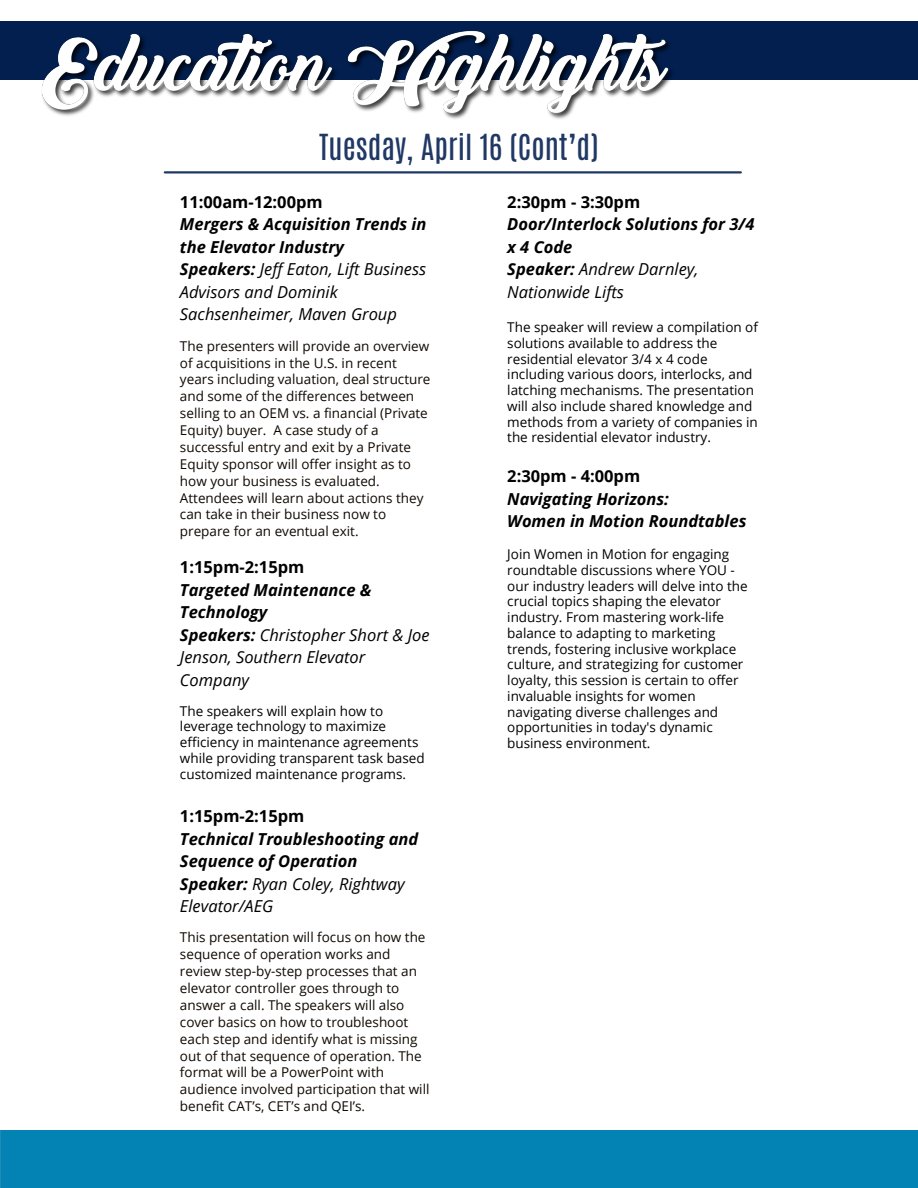
<style>
.page{position:relative;width:918px;height:1188px;background:#fff}
.page>*{position:absolute;margin:0;border:0;box-sizing:border-box;transform-origin:0 0}
.t1{font:30px "Antonio";color:#203864}
.t2{font:italic 16.5px/22.5px "Open Sans";color:#000}
.t3{font:italic 700 16.5px/22.5px "Open Sans";color:#000}
.t4{font:700 16.5px "Open Sans";color:#000}
.t5{font:13.5px/15.8px "Open Sans";color:#000}
.t6{font:13.5px/16.8px "Open Sans";color:#100801}
.s1{font-weight:700}
.s2{font-weight:400}
</style>
<div class="page">
<div style="left:0;top:22px;width:918px;height:58px;background:#021f4f"></div>
<hr style="left:165px;top:171px;width:576px;height:3px;background:#203864">
<img style="left:41px;top:30px;width:632px;height:89px">
<div style="left:0;top:1131px;width:918px;height:57px;background:#0383b4"></div>
<h1 class="t1" style="left:319px;top:125px;width:281px">Tuesday, April 16 (Cont’d)</h1>
<p class="t4" style="left:180px;top:190px;width:144px">11:00am-12:00pm</p>
<p class="t2" style="left:180px;top:213px;width:248px"><span class="s1">Mergers &amp; Acquisition Trends in the Elevator Industry<br>Speakers:</span> Jeff Eaton, Lift Business<br>Advisors and Dominik<br>Sachsenheimer, Maven Group</p>
<p class="t6" style="left:180px;top:337px;width:252px">The presenters will provide an overview of acquisitions in the U.S. in recent years including valuation, deal structure and some of the differences between selling to an OEM vs. a financial (Private Equity) buyer. A case study of a successful entry and exit by a Private Equity sponsor will offer insight as to how your business is evaluated.<br>Attendees will learn about actions they can take in their business now to prepare for an eventual exit.</p>
<p class="t4" style="left:507px;top:190px;width:134px">2:30pm - 3:30pm</p>
<p class="t3" style="left:507px;top:213px;width:249px">Door/Interlock Solutions for 3/4 x 4 Code<br>Speaker: <span class="s2">Andrew Darnley,<br>Nationwide Lifts</span></p>
<p class="t5" style="left:507px;top:319px;width:252px">The speaker will review a compilation of solutions available to address the residential elevator 3/4 x 4 code including various doors, interlocks, and latching mechanisms. The presentation will also include shared knowledge and methods from a variety of companies in the residential elevator industry.</p>
<p class="t4" style="left:507px;top:465px;width:134px">2:30pm - 4:00pm</p>
<p class="t3" style="left:507px;top:487px;width:241px">Navigating Horizons:<br>Women in Motion Roundtables</p>
<p class="t4" style="left:180px;top:556px;width:126px">1:15pm-2:15pm</p>
<p class="t2" style="left:180px;top:578px;width:251px"><span class="s1">Targeted Maintenance &amp;<br>Technology<br>Speakers:</span> Christopher Short &amp; Joe<br>Jenson, Southern Elevator<br>Company</p>
<p class="t5" style="left:180px;top:703px;width:246px">The speakers will explain how to leverage technology to maximize efficiency in maintenance agreements while providing transparent task based customized maintenance programs.</p>
<p class="t4" style="left:180px;top:805px;width:126px">1:15pm-2:15pm</p>
<p class="t3" style="left:180px;top:827px;width:240px">Technical Troubleshooting and<br>Sequence of Operation<br>Speaker: <span class="s2">Ryan Coley, Rightway<br>Elevator/AEG</span></p>
<p class="t6" style="left:180px;top:929px;width:251px">This presentation will focus on how the sequence of operation works and review step-by-step processes that an elevator controller goes through to answer a call. The speakers will also cover basics on how to troubleshoot each step and identify what is missing out of that sequence of operation. The format will be a PowerPoint with audience involved participation that will benefit CAT’s, CET’s and QEI’s.</p>
<p class="t5" style="left:507px;top:546px;width:242px">Join Women in Motion for engaging roundtable discussions where YOU - our industry leaders will delve into the crucial topics shaping the elevator industry. From mastering work-life balance to adapting to marketing trends, fostering inclusive workplace culture, and strategizing for customer loyalty, this session is certain to offer invaluable insights for women navigating diverse challenges and opportunities in today's dynamic business environment.</p>
</div>
